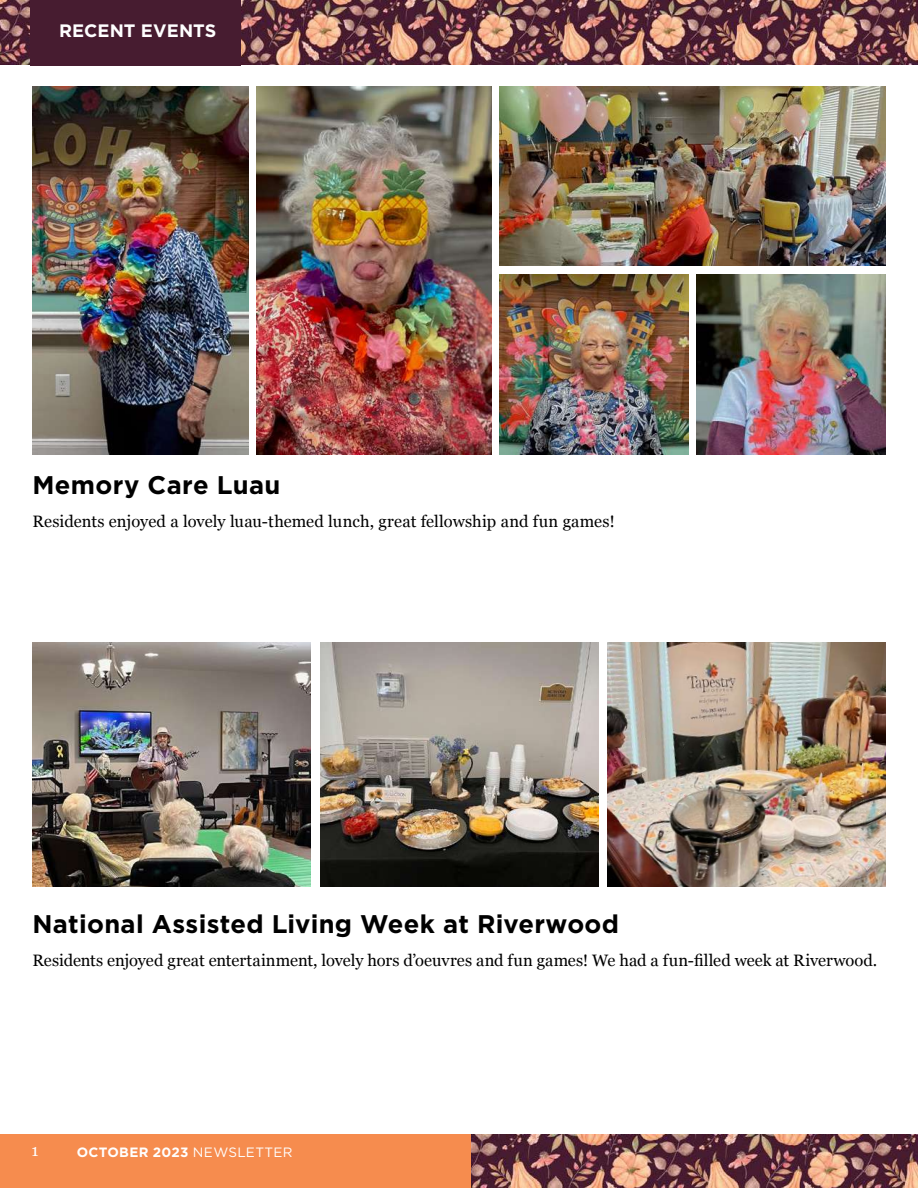
<style>
.page{position:relative;width:918px;height:1188px;background:#fff}
.page>*{position:absolute;margin:0;border:0;box-sizing:border-box;transform-origin:0 0}
.t1{font:700 25.5px "Gotham";letter-spacing:.01em;color:#000}
.t2{font:700 18px "Gotham";color:#fff}
.t3{font:16.5px "Georgia";color:#000}
.t4{font:16.5px "Georgia";color:#fff}
.t5{font:700 13.5px "Gotham";letter-spacing:.025em;color:#fff}
.s1{font-weight:400}
</style>
<div class="page">
<img style="left:471px;top:1135px;width:447px;height:53px">
<div style="left:0;top:1135px;width:471px;height:53px;background:#f68c4e"></div>
<img style="left:0;top:0;width:918px;height:65px">
<div style="left:30px;top:0;width:211px;height:65px;background:#471c30"></div>
<img style="left:32px;top:86px;width:216px;height:368px">
<img style="left:257px;top:86px;width:235px;height:368px">
<img style="left:500px;top:86px;width:386px;height:180px">
<img style="left:500px;top:274px;width:188px;height:180px">
<img style="left:697px;top:274px;width:189px;height:180px">
<img style="left:32px;top:643px;width:278px;height:244px">
<img style="left:320px;top:643px;width:278px;height:244px">
<img style="left:608px;top:643px;width:278px;height:244px">
<p class="t2" style="left:59px;top:19px;width:159px">RECENT EVENTS</p>
<h1 class="t1" style="left:32px;top:468px;width:250px">Memory Care Luau</h1>
<p class="t3" style="left:32px;top:510px;width:584px">Residents enjoyed a lovely luau-themed lunch, great fellowship and fun games!</p>
<h1 class="t1" style="left:32px;top:907px;width:588px">National Assisted Living Week at Riverwood</h1>
<p class="t3" style="left:32px;top:949px;width:846px">Residents enjoyed great entertainment, lovely hors d’oeuvres and fun games! We had a fun-filled week at Riverwood.</p>
<p class="t4" style="left:32px;top:1138px;width:9px">1</p>
<p class="t5" style="left:77px;top:1143px;width:217px">OCTOBER 2023 <span class="s1">NEWSLETTER</span></p>
</div>
